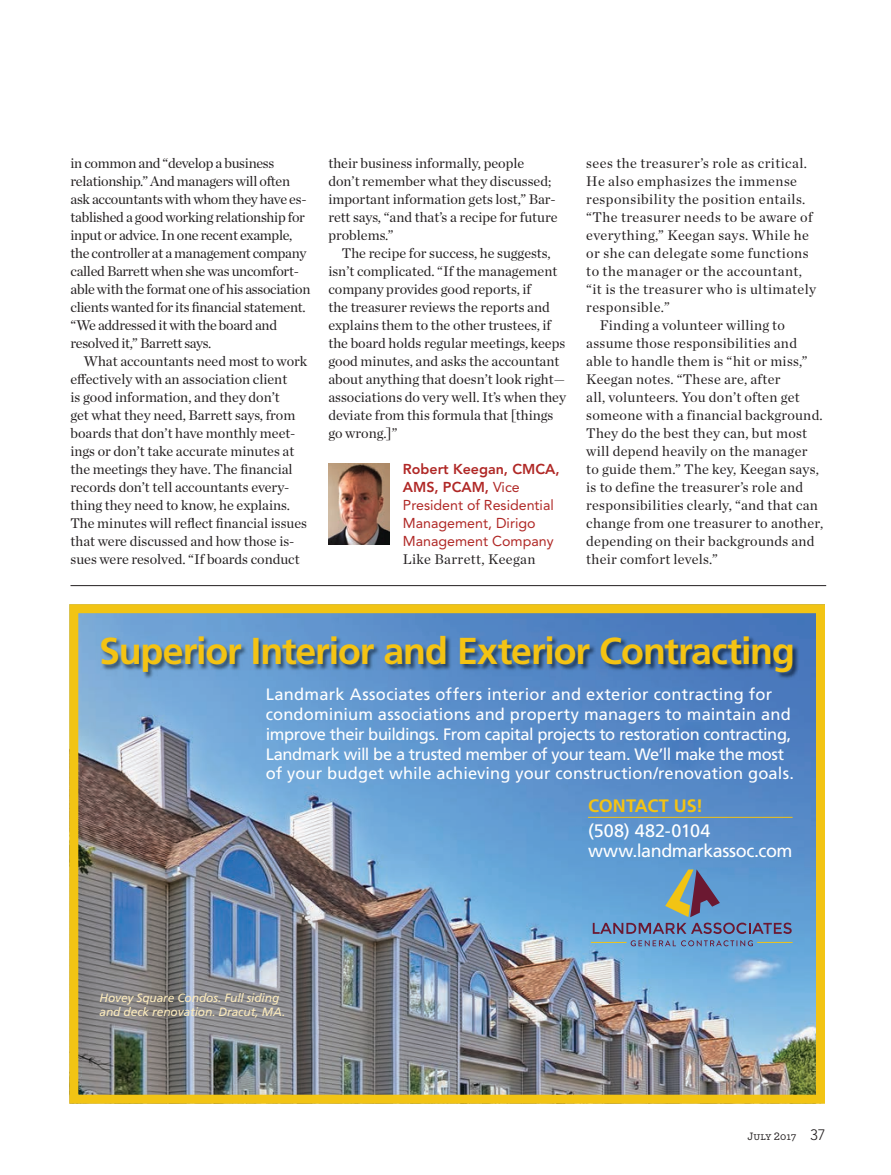
<style>
.page{position:relative;width:891px;height:1175px;background:#fff}
.page>*{position:absolute;margin:0;border:0;box-sizing:border-box;transform-origin:0 0}
.t1{font:700 37.5px "Frutiger LT Std";letter-spacing:-.03em;color:#f4c313}
.t2{font:18px/19.5px "Frutiger LT Std";letter-spacing:-.02em;color:#fff}
.t3{font:700 18px "Frutiger LT Std";letter-spacing:-.005em;color:#f4c313}
.t4{font:16.5px/19.8px "Frutiger LT Std";color:#fff}
.t5{font:14.25px/18px "Chronicle Deck";color:#231f20}
.t6{font:14.25px "Chronicle Deck";letter-spacing:.02em;color:#231f20}
.t7{font:14.25px/18px "Chronicle Deck";letter-spacing:-.02em;color:#231f20}
.t8{font:14.25px "Chronicle Deck";letter-spacing:.03em;color:#231f20}
.t9{font:14.25px/18px "Avenir";color:#b02826}
.t10{font:italic 12px/14.4px "Frutiger LT Std";letter-spacing:-.01em;color:#fbeabb}
.t11{font:11.25px "Archer Medium SC";color:#231f20}
.s1{font-weight:800}
.s2{font-family:"Archer";font-weight:500}
.s3{font-family:"Avenir";font-weight:300;font-size:15px}
</style>
<div class="page">
<hr style="left:71px;top:585px;width:755px;height:1px;background:#231f20">
<img style="left:328px;top:464px;width:61px;height:80px">
<img style="left:79px;top:614px;width:736px;height:479px">
<div style="left:69px;top:604px;width:756px;height:499px;border:9px solid #f2c414"></div>
<img style="left:101px;top:636px;width:698px;height:43px">
<svg style="left:593px;top:869px;width:199px;height:65px;background:#6792bc"></svg>
<svg style="left:631px;top:940px;width:122px;height:6px"></svg>
<hr style="left:757px;top:942px;width:36px;height:1px;background:#f2c414">
<hr style="left:591px;top:942px;width:36px;height:1px;background:#f2c414">
<hr style="left:588px;top:817px;width:205px;height:1px;background:#f4c313">
<p class="t7" style="left:71px;top:154px;width:241px">in common and “develop a business relationship.” And managers will often ask accountants with whom they have es&shy;tablished a good working relationship for input or advice. In one recent example, the controller at a management company called Barrett when she was uncomfort&shy;able with the format one of his association clients wanted for its financial statement. “We addressed it with the board and resolved it,” Barrett says.</p>
<p class="t5" style="left:71px;top:351px;width:238px;text-indent:13px">What accountants need most to work e ectively with an association client<br>is good information, and they don’t<br>get what they need, Barrett says, from boards that don’t have monthly meet&shy;ings or don’t take accurate minutes at the meetings they have. The financial records don’t tell accountants every&shy;thing they need to know, he explains.<br>The minutes will reflect financial issues that were discussed and how those is&shy;sues were resolved. “If boards conduct</p>
<p class="t5" style="left:328px;top:153px;width:231px">their business informally, people don’t remember what they discussed; important information gets lost,” Bar&shy;rett says, “and that’s a recipe for future problems.”</p>
<p class="t5" style="left:328px;top:243px;width:239px;text-indent:13px">The recipe for success, he suggests, isn’t complicated. “If the management company provides good reports, if<br>the treasurer reviews the reports and explains them to the other trustees, if the board holds regular meetings, keeps good minutes, and asks the accountant about anything that doesn’t look right— associations do very well. It’s when they deviate from this formula that [things go wrong.]”</p>
<p class="t9" style="left:403px;top:460px;width:158px"><span class="s1">Robert Keegan, CMCA,<br>AMS, PCAM,</span> Vice<br>President of Residential<br>Management, Dirigo<br>Management Company</p>
<p class="t8" style="left:403px;top:548px;width:134px">Like Barrett, Keegan</p>
<p class="t8" style="left:586px;top:152px;width:222px">sees the treasurer’s role as critical.</p>
<p class="t8" style="left:586px;top:170px;width:212px">He also emphasizes the immense</p>
<p class="t8" style="left:586px;top:188px;width:220px">responsibility the position entails.</p>
<p class="t8" style="left:586px;top:206px;width:229px">“The treasurer needs to be aware of</p>
<p class="t8" style="left:586px;top:224px;width:224px">everything,” Keegan says. While he</p>
<p class="t8" style="left:586px;top:242px;width:224px">or she can delegate some functions</p>
<p class="t8" style="left:586px;top:260px;width:217px">to the manager or the accountant,</p>
<p class="t8" style="left:586px;top:278px;width:231px">“it is the treasurer who is ultimately</p>
<p class="t8" style="left:586px;top:296px;width:85px">responsible.”</p>
<p class="t6" style="left:600px;top:314px;width:187px">Finding a volunteer willing to</p>
<p class="t6" style="left:586px;top:332px;width:212px">assume those responsibilities and</p>
<p class="t6" style="left:586px;top:350px;width:223px">able to handle them is “hit or miss,”</p>
<p class="t6" style="left:586px;top:368px;width:196px">Keegan notes. “These are, after</p>
<p class="t6" style="left:586px;top:386px;width:215px">all, volunteers. You don’t often get</p>
<p class="t6" style="left:586px;top:404px;width:238px">someone with a financial background.</p>
<p class="t6" style="left:586px;top:422px;width:222px">They do the best they can, but most</p>
<p class="t6" style="left:586px;top:440px;width:223px">will depend heavily on the manager</p>
<p class="t6" style="left:586px;top:458px;width:234px">to guide them.” The key, Keegan says,</p>
<p class="t6" style="left:586px;top:476px;width:218px">is to define the treasurer’s role and</p>
<p class="t6" style="left:586px;top:494px;width:233px">responsibilities clearly, “and that can</p>
<p class="t6" style="left:586px;top:512px;width:238px">change from one treasurer to another,</p>
<p class="t6" style="left:586px;top:530px;width:230px">depending on their backgrounds and</p>
<p class="t6" style="left:586px;top:548px;width:133px">their comfort levels.”</p>
<h1 class="t1" style="left:99px;top:629px;width:698px">Superior Interior and Exterior Contracting</h1>
<p class="t4" style="left:266px;top:684px;width:530px">Landmark Associates offers interior and exterior contracting for condominium associations and property managers to maintain and improve their buildings. From capital projects to restoration contracting, Landmark will be a trusted member of your team. We’ll make the most of your budget while achieving your construction/renovation goals.</p>
<p class="t3" style="left:588px;top:794px;width:117px">CONTACT US!</p>
<p class="t2" style="left:588px;top:821px;width:206px">(508) 482-0104 www.landmarkassoc.com</p>
<p class="t10" style="left:100px;top:990px;width:187px">Hovey Square Condos. Full siding and deck renovation. Dracut, MA.</p>
<p class="t11" style="left:748px;top:1129px;width:80px">July 2<span class="s2">017</span> <span class="s3">37</span></p>
</div>
